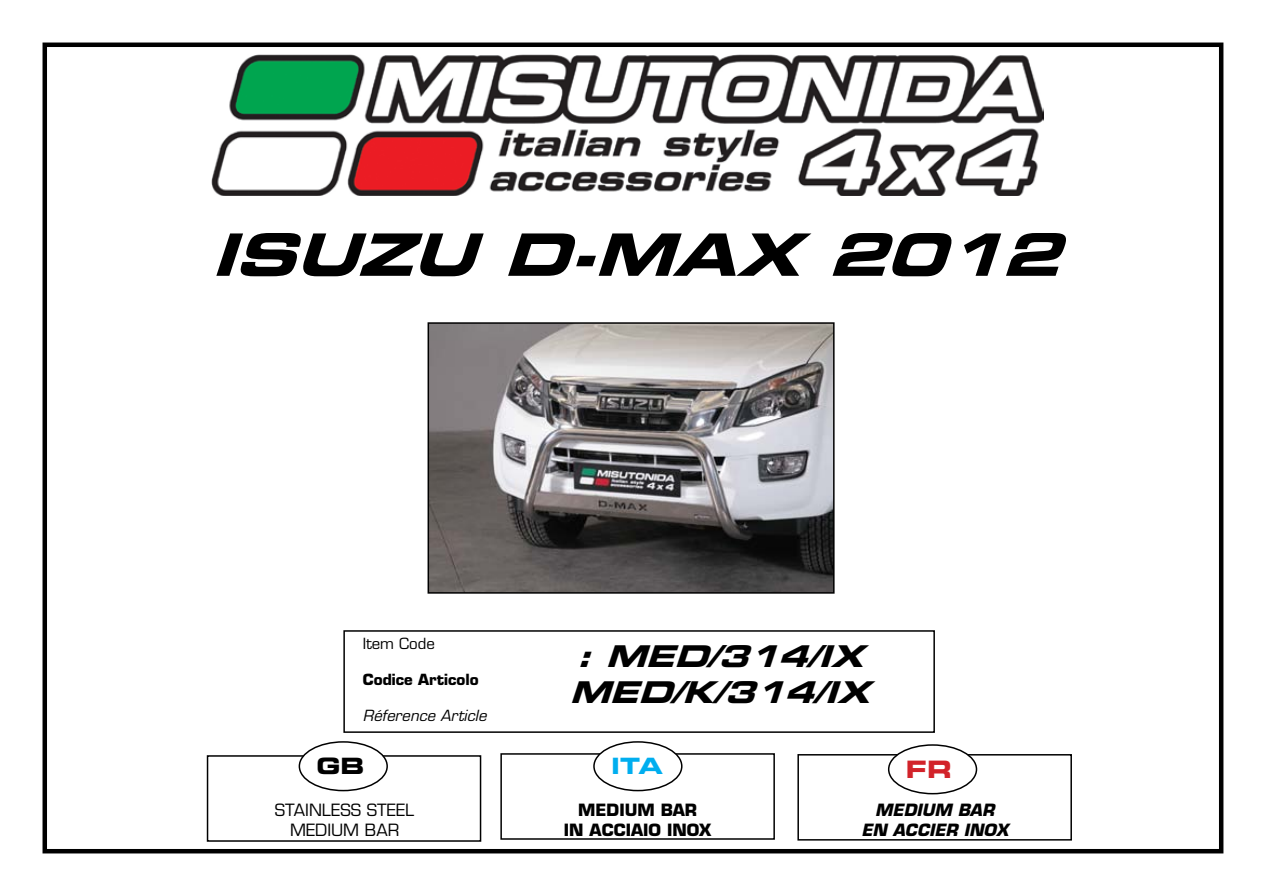
<style>
.page{position:relative;width:1263px;height:893px;background:#fff}
.page>*{position:absolute;margin:0;border:0;box-sizing:border-box;transform-origin:0 0}
.t1{font:italic 58.5px "Eurostile LT Std Bold Ex 2";color:#000}
.t2{font:italic 30px/36px "Eurostile LT Std Bold Ex 2";color:#000}
.t3{font:24px "Eurostile LT Std Bold Ex 2";color:#d2232a}
.t4{font:22.5px "Eurostile LT Std Bold Ex 2";color:#00aeef}
.t5{font:22.5px "Eurostile LT Std Bold Ex 2";color:#000}
.t6{font:16.5px/19.8px "Eurostile LT Std";color:#000;text-align:center}
.t7{font:700 16.5px/19.8px "Eurostile LT Std";color:#000;text-align:center}
.t8{font:italic 700 16.5px/19.8px "Eurostile LT Std";color:#000;text-align:center}
.t9{font:italic 15px "Eurostile LT Std";color:#000}
.t10{font:700 15px "Eurostile LT Std";color:#000}
.t11{font:15px "Eurostile LT Std";color:#000}
</style>
<div class="page">
<div style="left:43px;top:43px;width:1180px;height:810px;border:4px solid #000"></div>
<div style="left:343px;top:630px;width:592px;height:103px;border:2px solid #000"></div>
<div style="left:207px;top:755px;width:274px;height:87px;border:2px solid #000"></div>
<div style="left:299px;top:742px;width:88px;height:49px;background:#fff;border-radius:50%"></div>
<div style="left:299px;top:741px;width:89px;height:50px;border:2px solid #000;border-radius:50%"></div>
<div style="left:500px;top:753px;width:275px;height:87px;border:2px solid #000"></div>
<div style="left:594px;top:742px;width:88px;height:49px;background:#fff;border-radius:50%"></div>
<div style="left:593px;top:741px;width:89px;height:50px;border:2px solid #000;border-radius:50%"></div>
<div style="left:797px;top:754px;width:275px;height:87px;border:2px solid #000"></div>
<div style="left:889px;top:745px;width:87px;height:49px;background:#fff;border-radius:50%"></div>
<div style="left:888px;top:744px;width:89px;height:50px;border:2px solid #000;border-radius:50%"></div>
<img style="left:212px;top:55px;width:832px;height:140px">
<img style="left:430px;top:325px;width:401px;height:266px">
<div style="left:427px;top:322px;width:407px;height:272px;border:2px solid #000"></div>
<h1 class="t1" style="left:211px;top:214px;width:876px">ISUZU D-MAX 2012</h1>
<p class="t11" style="left:363px;top:635px;width:73px">Item Code</p>
<p class="t10" style="left:363px;top:670px;width:117px">Codice Articolo</p>
<p class="t9" style="left:363px;top:707px;width:125px">Réference Article</p>
<p class="t2" style="left:570px;top:638px;width:314px">:MED/314/IX<br>MED/K/314/IX</p>
<p class="t5" style="left:317px;top:750px;width:49px">GB</p>
<p class="t4" style="left:611px;top:750px;width:53px">ITA</p>
<p class="t3" style="left:906px;top:752px;width:48px">FR</p>
<p class="t7" style="left:564px;top:800px;width:149px">MEDIUM BAR<br>IN ACCIAIO INOX</p>
<p class="t6" style="left:275px;top:800px;width:141px">STAINLESS STEEL<br>MEDIUM BAR</p>
<p class="t8" style="left:861px;top:800px;width:148px">MEDIUM BAR<br>EN ACCIER INOX</p>
</div>
